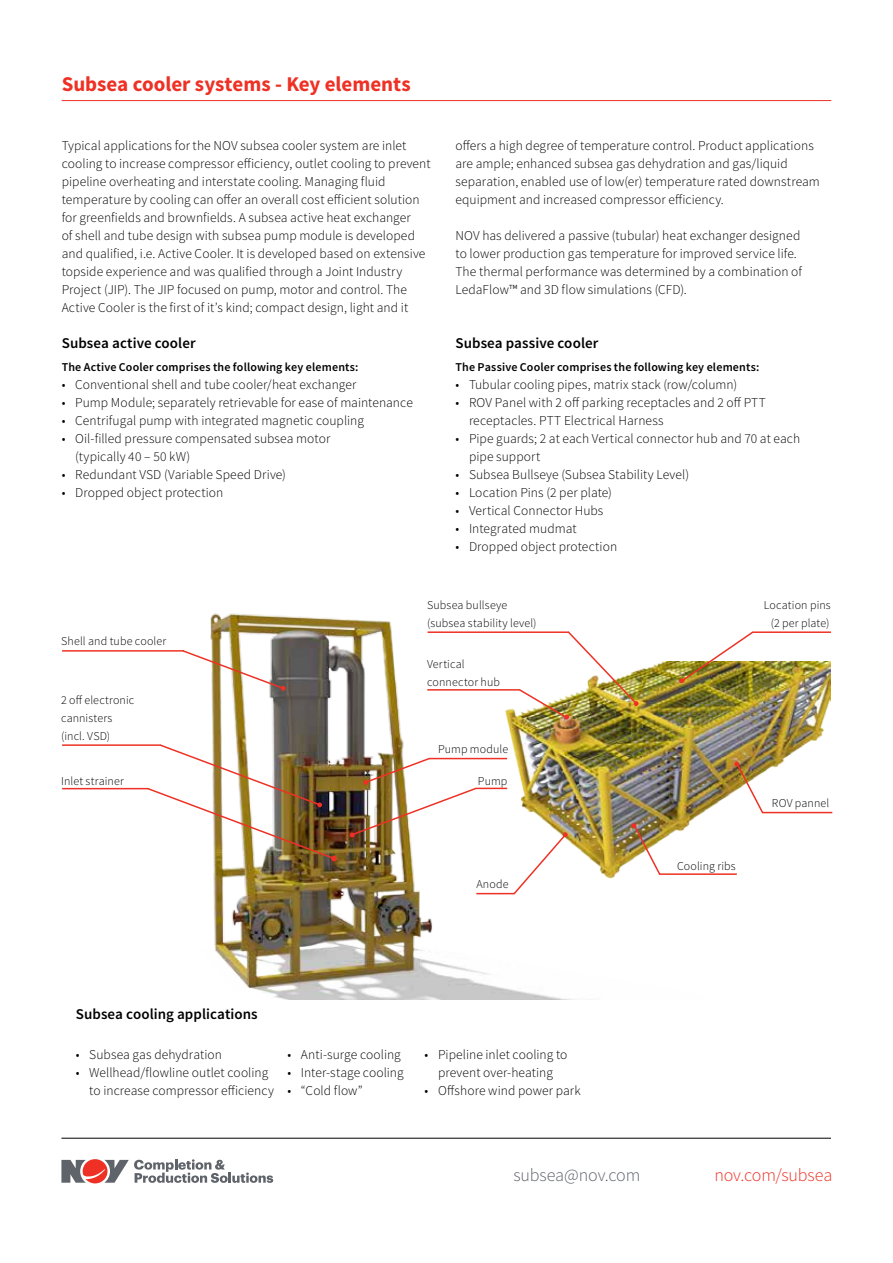
<style>
.page{position:relative;width:893px;height:1263px;background:#fff}
.page>*{position:absolute;margin:0;border:0;box-sizing:border-box;transform-origin:0 0}
.t1{font:700 21px "Source Sans Pro";color:#ee3124}
.t2{font:300 18px "Source Sans Pro";letter-spacing:-.01em;color:#5f636a}
.t3{font:300 18px "Source Sans Pro";letter-spacing:-.01em;color:#ee3124}
.t4{font:600 15px "Source Sans Pro";letter-spacing:.005em;color:#000}
.t5{font:300 13.5px/18px "Source Sans Pro";letter-spacing:.005em;color:#000}
.t6{font:300 12px/18px "Source Sans Pro";letter-spacing:.01em;color:#000}
.t7{font:600 12px "Source Sans Pro";letter-spacing:.015em;color:#000}
</style>
<div class="page">
<hr style="left:61px;top:1138px;width:770px;height:1px;background:#000">
<svg style="left:61px;top:1159px;width:212px;height:24px"></svg>
<img style="left:711px;top:661px;width:120px;height:153px">
<img style="left:62px;top:613px;width:649px;height:386px">
<hr style="left:62px;top:100px;width:769px;height:1px;background:#ee3124">
<hr style="left:62px;top:650px;width:122px;height:2px;background:#ee3124">
<svg style="left:181px;top:649px;width:105px;height:42px"></svg>
<hr style="left:62px;top:744px;width:99px;height:2px;background:#ee3124">
<img style="left:146px;top:743px;width:191px;height:118px">
<hr style="left:62px;top:788px;width:86px;height:1px;background:#ee3124">
<hr style="left:429px;top:758px;width:78px;height:1px;background:#ee3124">
<img style="left:350px;top:756px;width:128px;height:81px">
<hr style="left:476px;top:788px;width:31px;height:1px;background:#ee3124">
<img style="left:679px;top:630px;width:76px;height:53px">
<hr style="left:753px;top:631px;width:78px;height:2px;background:#ee3124">
<hr style="left:428px;top:631px;width:141px;height:2px;background:#ee3124">
<hr style="left:427px;top:689px;width:93px;height:2px;background:#ee3124">
<img style="left:517px;top:630px;width:122px;height:89px">
<hr style="left:476px;top:893px;width:38px;height:1px;background:#ee3124">
<svg style="left:512px;top:832px;width:56px;height:64px"></svg>
<hr style="left:762px;top:812px;width:70px;height:1px;background:#ee3124">
<svg style="left:734px;top:762px;width:31px;height:52px"></svg>
<hr style="left:659px;top:873px;width:78px;height:2px;background:#ee3124">
<img style="left:631px;top:823px;width:31px;height:53px">
<h1 class="t1" style="left:62px;top:71px;width:351px">Subsea cooler systems - Key elements</h1>
<p class="t5" style="left:62px;top:137px;width:370px">Typical applications for the NOV subsea cooler system are inlet cooling to increase compressor efficiency, outlet cooling to prevent pipeline overheating and interstate cooling. Managing fluid temperature by cooling can offer an overall cost efficient solution for greenfields and brownfields. A subsea active heat exchanger<br>of shell and tube design with subsea pump module is developed and qualified, i.e. Active Cooler. It is developed based on extensive topside experience and was qualified through a Joint Industry Project (JIP). The JIP focused on pump, motor and control. The Active Cooler is the first of it’s kind; compact design, light and it</p>
<p class="t5" style="left:455px;top:137px;width:366px">offers a high degree of temperature control. Product applications are ample; enhanced subsea gas dehydration and gas/liquid separation, enabled use of low(er) temperature rated downstream equipment and increased compressor efficiency.</p>
<p class="t5" style="left:455px;top:227px;width:348px">NOV has delivered a passive (tubular) heat exchanger designed to lower production gas temperature for improved service life.<br>The thermal performance was determined by a combination of LedaFlow™ and 3D flow simulations (CFD).</p>
<p class="t4" style="left:62px;top:334px;width:136px">Subsea active cooler</p>
<p class="t7" style="left:62px;top:359px;width:298px">The Active Cooler comprises the following key elements:</p>
<p class="t5" style="left:62px;top:375px;width:296px">• Conventional shell and tube cooler/heat exchanger</p>
<p class="t5" style="left:62px;top:393px;width:353px">• Pump Module; separately retrievable for ease of maintenance</p>
<p class="t5" style="left:62px;top:411px;width:304px">• Centrifugal pump with integrated magnetic coupling</p>
<p class="t5" style="left:75px;top:429px;width:257px;text-indent:-14px">• Oil-filled pressure compensated subsea motor (typically 40 – 50 kW)</p>
<p class="t5" style="left:62px;top:465px;width:226px">• Redundant VSD (Variable Speed Drive)</p>
<p class="t5" style="left:62px;top:483px;width:163px">• Dropped object protection</p>
<p class="t4" style="left:455px;top:334px;width:144px">Subsea passive cooler</p>
<p class="t7" style="left:455px;top:359px;width:305px">The Passive Cooler comprises the following key elements:</p>
<p class="t5" style="left:455px;top:375px;width:283px">• Tubular cooling pipes, matrix stack (row/column)</p>
<p class="t5" style="left:469px;top:393px;width:298px;text-indent:-14px">• ROV Panel with 2 off parking receptacles and 2 off PTT receptacles. PTT Electrical Harness</p>
<p class="t5" style="left:469px;top:429px;width:333px;text-indent:-14px">• Pipe guards; 2 at each Vertical connector hub and 70 at each pipe support</p>
<p class="t5" style="left:455px;top:465px;width:235px">• Subsea Bullseye (Subsea Stability Level)</p>
<p class="t5" style="left:455px;top:483px;width:158px">• Location Pins (2 per plate)</p>
<p class="t5" style="left:455px;top:501px;width:149px">• Vertical Connector Hubs</p>
<p class="t5" style="left:455px;top:519px;width:123px">• Integrated mudmat</p>
<p class="t5" style="left:455px;top:537px;width:163px">• Dropped object protection</p>
<p class="t6" style="left:61px;top:632px;width:107px">Shell and tube cooler</p>
<p class="t6" style="left:61px;top:691px;width:75px">2 off electronic cannisters (incl. VSD)</p>
<p class="t6" style="left:61px;top:772px;width:64px">Inlet strainer</p>
<p class="t6" style="left:427px;top:596px;width:111px">Subsea bullseye (subsea stability level)</p>
<p class="t6" style="left:427px;top:655px;width:74px">Vertical connector hub</p>
<p class="t6" style="left:438px;top:740px;width:72px">Pump module</p>
<p class="t6" style="left:478px;top:772px;width:31px">Pump</p>
<p class="t6" style="left:764px;top:596px;width:68px;text-align:center">Location pins (2 per plate)</p>
<p class="t6" style="left:772px;top:794px;width:59px">ROV pannel</p>
<p class="t6" style="left:476px;top:875px;width:34px">Anode</p>
<p class="t6" style="left:677px;top:857px;width:60px">Cooling ribs</p>
<p class="t4" style="left:76px;top:1004px;width:183px">Subsea cooling applications</p>
<p class="t5" style="left:76px;top:1046px;width:148px">• Subsea gas dehydration</p>
<p class="t5" style="left:89px;top:1064px;width:186px;text-indent:-14px">• Wellhead/flowline outlet cooling to increase compressor efficiency</p>
<p class="t5" style="left:287px;top:1046px;width:115px">• Anti-surge cooling</p>
<p class="t5" style="left:287px;top:1064px;width:118px">• Inter-stage cooling</p>
<p class="t5" style="left:287px;top:1082px;width:77px">• “Cold flow”</p>
<p class="t5" style="left:425px;top:1046px;width:144px;text-align:center">• Pipeline inlet cooling to prevent over-heating</p>
<p class="t5" style="left:425px;top:1082px;width:158px">• Offshore wind power park</p>
<h2 class="t2" style="left:513px;top:1164px;width:129px">subsea@nov.com</h2>
<h2 class="t3" style="left:714px;top:1164px;width:119px">nov.com/subsea</h2>
</div>
